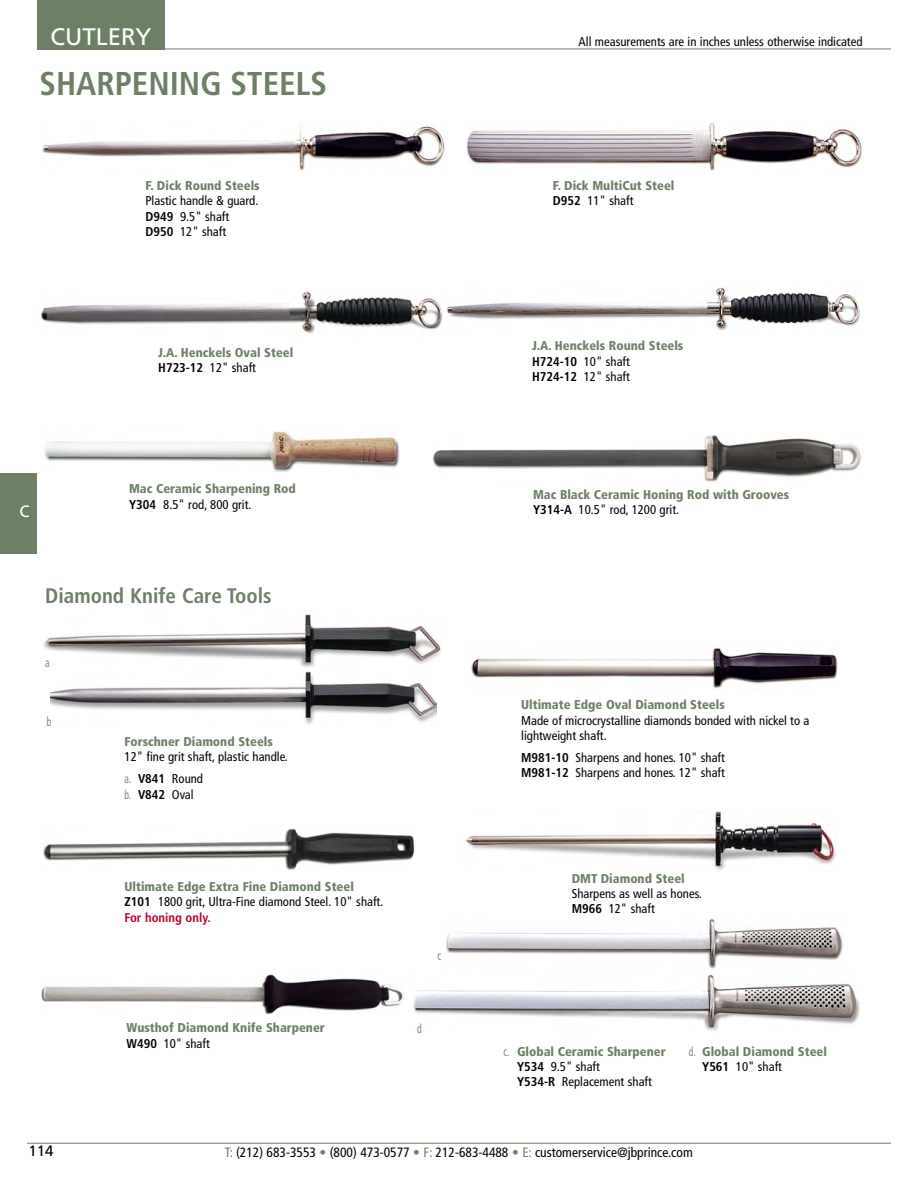
<style>
.page{position:relative;width:918px;height:1188px;background:#fff}
.page>*{position:absolute;margin:0;border:0;box-sizing:border-box;transform-origin:0 0}
.t1{font:700 condensed 33px "Frutiger";color:#6d8066}
.t2{font:24px "Frutiger";color:#fff}
.t3{font:700 condensed 21px "Frutiger";color:#6d8066}
.t4{font:16.5px "Frutiger";color:#fff}
.t5{font:15px "Frutiger";color:#000}
.t6{font:condensed 13.5px "Frutiger";color:#000}
.t7{font:condensed 12.75px/15.3px "Frutiger";color:#000}
.t8{font:900 condensed 12.75px/15.3px "Frutiger";color:#6d8066}
.t9{font:700 condensed 12.75px "Frutiger";color:#000}
.t10{font:condensed 12.75px "Frutiger";color:#808080;scale:.75 1}
.s1{font-weight:700}
.s2{font-weight:700;color:#000}
.s3{font-weight:400;color:#000}
.s4{color:#808080}
.s5{font-weight:400;color:#808080}
.s6{font-weight:400}
.s7{font-weight:900;color:#6d8066}
.s8{font-weight:700;color:#bd002a}
.s9{color:#6d8066}
</style>
<div class="page">
<div style="left:0;top:473px;width:37px;height:81px;background:#6d8066"></div>
<hr style="left:27px;top:1143px;width:864px;height:1px;background:#6d8066">
<hr style="left:123px;top:49px;width:768px;height:1px;background:#6d8066">
<div style="left:38px;top:0;width:127px;height:50px;background:#6d8066"></div>
<img style="left:41px;top:125px;width:404px;height:45px">
<img style="left:466px;top:123px;width:396px;height:48px">
<img style="left:41px;top:291px;width:403px;height:43px">
<img style="left:447px;top:287px;width:413px;height:44px">
<img style="left:44px;top:431px;width:356px;height:41px">
<img style="left:432px;top:435px;width:430px;height:47px">
<img style="left:43px;top:614px;width:398px;height:53px">
<img style="left:50px;top:672px;width:386px;height:52px">
<img style="left:462px;top:811px;width:375px;height:59px">
<img style="left:41px;top:974px;width:362px;height:41px">
<img style="left:471px;top:648px;width:367px;height:40px">
<img style="left:43px;top:829px;width:372px;height:41px">
<img style="left:446px;top:919px;width:397px;height:50px">
<img style="left:413px;top:975px;width:447px;height:56px">
<h2 class="t2" style="left:50px;top:27px;width:102px">CUTLERY</h2>
<p class="t7" style="left:579px;top:35px;width:285px">All measurements are in inches unless otherwise indicated</p>
<h1 class="t1" style="left:40px;top:71px;width:289px">SHARPENING STEELS</h1>
<p class="t8" style="left:146px;top:179px;width:116px">F. Dick Round Steels</p>
<p class="t7" style="left:146px;top:194px;width:115px">Plastic handle &amp; guard.<br><span class="s1">D949</span> 9.5" shaft<br><span class="s1">D950</span> 12" shaft</p>
<p class="t8" style="left:553px;top:179px;width:123px">F. Dick MultiCut Steel<br><span class="s2">D952</span> <span class="s3">11" shaft</span></p>
<p class="t8" style="left:158px;top:346px;width:137px">J.A. Henckels Oval Steel<br><span class="s2">H723-12</span> <span class="s3">12" shaft</span></p>
<p class="t8" style="left:532px;top:339px;width:153px">J.A. Henckels Round Steels<br><span class="s2">H724-10</span> <span class="s3">10" shaft<br></span><span class="s2">H724-12</span> <span class="s3">12" shaft</span></p>
<p class="t4" style="left:20px;top:505px;width:12px">C</p>
<p class="t8" style="left:129px;top:482px;width:168px">Mac Ceramic Sharpening Rod<br><span class="s2">Y304</span> <span class="s3">8.5" rod, 800 grit.</span></p>
<p class="t8" style="left:533px;top:488px;width:258px">Mac Black Ceramic Honing Rod with Grooves<br><span class="s2">Y314-A</span> <span class="s3">10.5" rod, 1200 grit.</span></p>
<h3 class="t3" style="left:45px;top:587px;width:228px">Diamond Knife Care Tools</h3>
<p class="t10" style="left:45px;top:657px;width:7px">a</p>
<p class="t10" style="left:47px;top:716px;width:8px">b</p>
<p class="t8" style="left:125px;top:735px;width:150px">Forschner Diamond Steels</p>
<p class="t7" style="left:125px;top:747px;width:165px;line-height:22px">12" fine grit shaft, plastic handle. <span class="s4">a.</span> <span class="s1">V841</span> Round</p>
<p class="t9" style="left:125px;top:789px;width:71px"><span class="s5">b.</span> V842 <span class="s6">Oval</span></p>
<p class="t8" style="left:521px;top:698px;width:205px">Ultimate Edge Oval Diamond Steels</p>
<p class="t7" style="left:521px;top:714px;width:290px">Made of microcrystalline diamonds bonded with nickel to a lightweight shaft.</p>
<p class="t7" style="left:521px;top:751px;width:205px"><span class="s1">M981-10</span> Sharpens and hones. 10" shaft<br><span class="s1">M981-12</span> Sharpens and hones. 12" shaft</p>
<p class="t7" style="left:124px;top:880px;width:260px"><span class="s7">Ultimate Edge Extra Fine Diamond Steel<br></span><span class="s1">Z101</span> 1800 grit, Ultra-Fine diamond Steel. 10" shaft.<br><span class="s8">For honing only.</span></p>
<p class="t8" style="left:126px;top:1021px;width:200px">Wusthof Diamond Knife Sharpener<br><span class="s2">W490</span> <span class="s3">10" shaft</span></p>
<p class="t10" style="left:437px;top:950px;width:6px">c</p>
<p class="t10" style="left:417px;top:1024px;width:8px">d</p>
<p class="t8" style="left:572px;top:872px;width:115px">DMT Diamond Steel</p>
<p class="t7" style="left:572px;top:887px;width:132px">Sharpens as well as hones.<br><span class="s1">M966</span> 12" shaft</p>
<p class="t7" style="left:517px;top:1045px;width:150px;text-indent:-13px"><span class="s4">c.</span> <span class="s7">Global Ceramic Sharpener<br></span><span class="s1">Y534</span> 9.5" shaft<br><span class="s1">Y534-R</span> Replacement shaft</p>
<p class="t8" style="left:702px;top:1045px;width:126px;text-indent:-14px"><span class="s5">d.</span> Global Diamond Steel<br><span class="s2">Y561</span> <span class="s3">10" shaft</span></p>
<p class="t5" style="left:28px;top:1145px;width:27px">114</p>
<p class="t6" style="left:225px;top:1146px;width:470px"><span class="s9">T:</span> (212) 683-3553 <span class="s9">•</span> (800) 473-0577 <span class="s9">• F:</span> 212-683-4488 <span class="s9">• E:</span> customerservice@jbprince.com</p>
</div>
